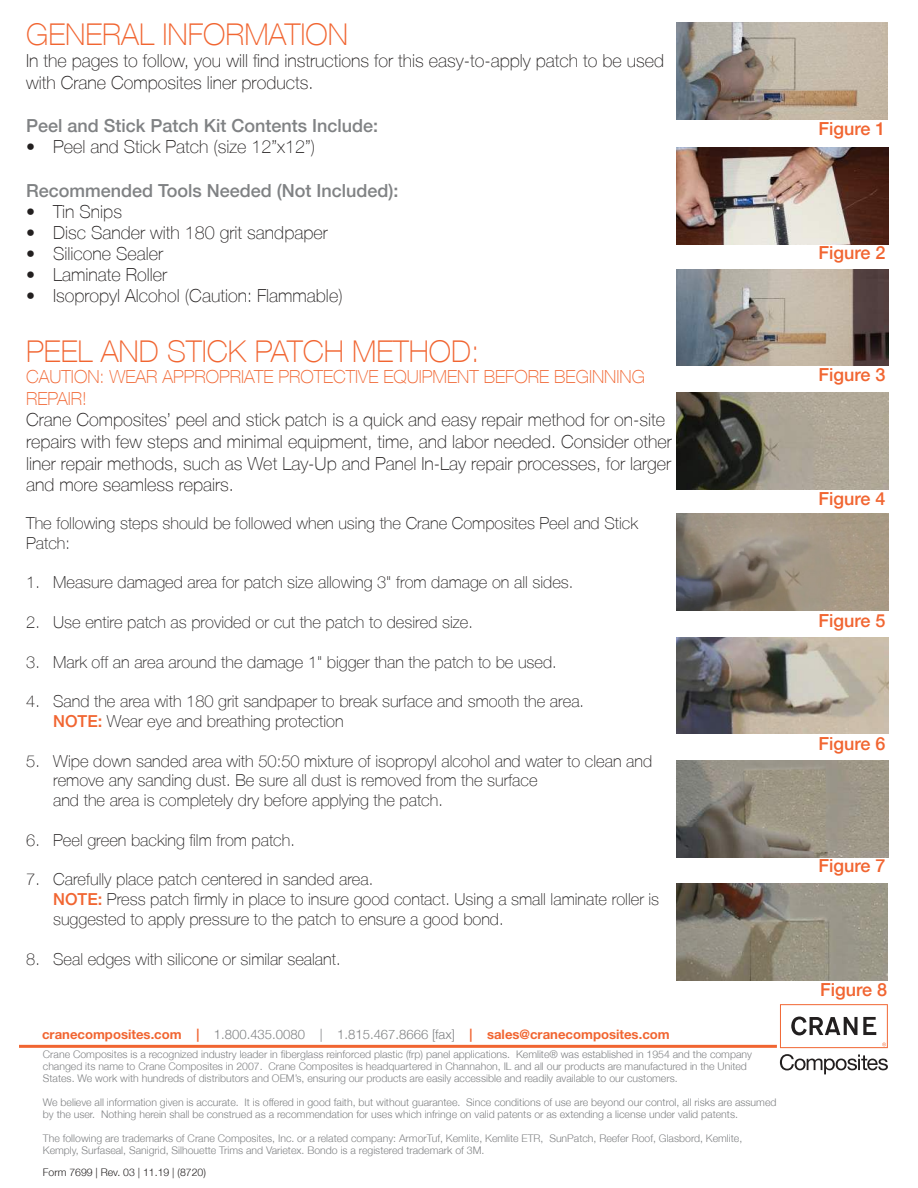
<style>
.page{position:relative;width:918px;height:1188px;background:#fff}
.page>*{position:absolute;margin:0;border:0;box-sizing:border-box;transform-origin:0 0}
.t1{font:100 30px "Helvetica Neue LT";color:#f16531}
.t2{font:100 18px/21.6px "Helvetica Neue LT";color:#221f1f}
.t3{font:500 18px "Helvetica Neue LT";color:#808284}
.t4{font:100 18px/21.6px "Helvetica Neue LT";color:#f16531}
.t5{font:500 18px "Helvetica Neue LT";color:#f16531}
.t6{font:100 16.5px/19.8px "Helvetica Neue LT";color:#221f1f}
.t7{font:700 13.2px "Helvetica Neue";color:#f16531}
.t8{font:300 10.5px/12px "Helvetica Neue";color:#808284}
.t9{font:300 10.5px "Helvetica Neue";color:#221f1f}
.s1{font-weight:500;color:#f16531}
.s2{font-weight:300;color:#808284}
</style>
<div class="page">
<img style="left:676px;top:23px;width:212px;height:97px">
<img style="left:677px;top:147px;width:212px;height:97px">
<img style="left:677px;top:269px;width:212px;height:97px">
<img style="left:677px;top:392px;width:212px;height:97px">
<img style="left:677px;top:514px;width:212px;height:97px">
<img style="left:677px;top:637px;width:212px;height:97px">
<img style="left:677px;top:760px;width:212px;height:97px">
<img style="left:676px;top:883px;width:212px;height:97px">
<svg style="left:780px;top:1054px;width:108px;height:20px"></svg>
<svg style="left:780px;top:1004px;width:108px;height:44px"></svg>
<hr style="left:19px;top:1045px;width:758px;height:3px;background:#f16531">
<h1 class="t1" style="left:26px;top:24px;width:323px">GENERAL INFORMATION</h1>
<h2 class="t2" style="left:26px;top:50px;width:640px">In the pages to follow, you will find instructions for this easy-to-apply patch to be used with Crane Composites liner products.</h2>
<h2 class="t3" style="left:26px;top:119px;width:354px">Peel and Stick Patch Kit Contents Include:</h2>
<h2 class="t2" style="left:26px;top:138px;width:291px">• Peel and Stick Patch (size 12”x12”)</h2>
<h2 class="t3" style="left:26px;top:184px;width:374px">Recommended Tools Needed (Not Included):</h2>
<h2 class="t2" style="left:26px;top:202px;width:97px">• Tin Snips</h2>
<h2 class="t2" style="left:26px;top:223px;width:303px">• Disc Sander with 180 grit sandpaper</h2>
<h2 class="t2" style="left:26px;top:244px;width:139px">• Silicone Sealer</h2>
<h2 class="t2" style="left:26px;top:265px;width:143px">• Laminate Roller</h2>
<h2 class="t2" style="left:26px;top:286px;width:318px">• Isopropyl Alcohol (Caution: Flammable)</h2>
<h1 class="t1" style="left:26px;top:334px;width:455px">PEEL AND STICK PATCH METHOD:</h1>
<h2 class="t4" style="left:26px;top:366px;width:620px">CAUTION: WEAR APPROPRIATE PROTECTIVE EQUIPMENT BEFORE BEGINNING<br>REPAIR!</h2>
<p class="t2" style="left:26px;top:409px;width:647px">Crane Composites’ peel and stick patch is a quick and easy repair method for on-site repairs with few steps and minimal equipment, time, and labor needed. Consider other liner repair methods, such as Wet Lay-Up and Panel In-Lay repair processes, for larger and more seamless repairs.</p>
<h3 class="t6" style="left:26px;top:513px;width:613px">The following steps should be followed when using the Crane Composites Peel and Stick<br>Patch:</h3>
<h3 class="t6" style="left:26px;top:573px;width:549px">1. Measure damaged area for patch size allowing 3" from damage on all sides.</h3>
<h3 class="t6" style="left:26px;top:612px;width:448px">2. Use entire patch as provided or cut the patch to desired size.</h3>
<h3 class="t6" style="left:26px;top:652px;width:532px">3. Mark off an area around the damage 1" bigger than the patch to be used.</h3>
<h3 class="t6" style="left:53px;top:691px;width:533px;text-indent:-27px">4. Sand the area with 180 grit sandpaper to break surface and smooth the area.<br><span class="s1">NOTE:</span> Wear eye and breathing protection</h3>
<h3 class="t6" style="left:53px;top:751px;width:601px;text-indent:-27px">5. Wipe down sanded area with 50:50 mixture of isopropyl alcohol and water to clean and remove any sanding dust. Be sure all dust is removed from the surface<br>and the area is completely dry before applying the patch.</h3>
<h3 class="t6" style="left:26px;top:830px;width:270px">6. Peel green backing film from patch.</h3>
<h3 class="t6" style="left:53px;top:870px;width:608px;text-indent:-27px">7. Carefully place patch centered in sanded area.<br><span class="s1">NOTE:</span> Press patch firmly in place to insure good contact. Using a small laminate roller is suggested to apply pressure to the patch to ensure a good bond.</h3>
<h3 class="t6" style="left:26px;top:949px;width:316px">8. Seal edges with silicone or similar sealant.</h3>
<p class="t7" style="left:42px;top:1029px;width:629px">cranecomposites.com | <span class="s2">1.800.435.0080 | 1.815.467.8666 [fax]</span> | sales@cranecomposites.com</p>
<p class="t8" style="left:43px;top:1049px;width:711px">Crane Composites is a recognized industry leader in fiberglass reinforced plastic (frp) panel applications. Kemlite® was established in 1954 and the company changed its name to Crane Composites in 2007. Crane Composites is headquartered in Channahon, IL and all our products are manufactured in the United<br>States. We work with hundreds of distributors and OEM’s, ensuring our products are easily accessible and readily available to our customers.</p>
<p class="t8" style="left:43px;top:1097px;width:735px">We believe all information given is accurate. It is offered in good faith, but without guarantee. Since conditions of use are beyond our control, all risks are assumed by the user. Nothing herein shall be construed as a recommendation for uses which infringe on valid patents or as extending a license under valid patents.</p>
<p class="t8" style="left:43px;top:1133px;width:701px">The following are trademarks of Crane Composites, Inc. or a related company: ArmorTuf, Kemlite, Kemlite ETR, SunPatch, Reefer Roof, Glasbord, Kemlite,<br>Kemply, Surfaseal, Sanigrid, Silhouette Trims and Varietex. Bondo is a registered trademark of 3M.</p>
<p class="t9" style="left:43px;top:1168px;width:165px">Form 7699 | Rev. 03 | 11.19 | (8720)</p>
<h2 class="t5" style="left:819px;top:122px;width:69px">Figure 1</h2>
<h2 class="t5" style="left:819px;top:246px;width:69px">Figure 2</h2>
<h2 class="t5" style="left:819px;top:368px;width:69px">Figure 3</h2>
<h2 class="t5" style="left:819px;top:492px;width:69px">Figure 4</h2>
<h2 class="t5" style="left:819px;top:614px;width:69px">Figure 5</h2>
<h2 class="t5" style="left:819px;top:736px;width:69px">Figure 6</h2>
<h2 class="t5" style="left:819px;top:859px;width:69px">Figure 7</h2>
<h2 class="t5" style="left:820px;top:983px;width:69px">Figure 8</h2>
</div>
